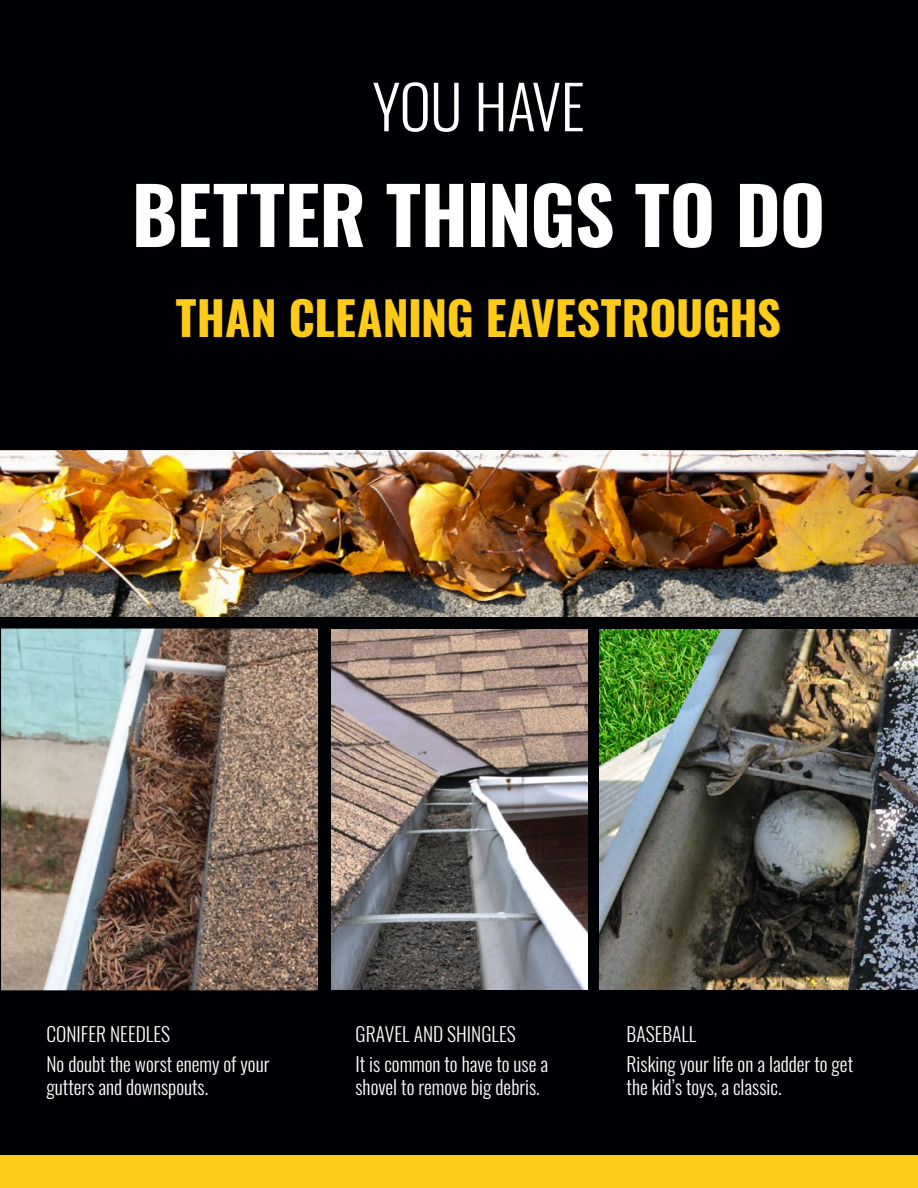
<style>
.page{position:relative;width:918px;height:1188px;background:#000104}
.page>*{position:absolute;margin:0;border:0;box-sizing:border-box;transform-origin:0 0}
.t1{font:700 78px "Oswald";letter-spacing:-.01em;color:#fff}
.t2{font:300 60px "Oswald";letter-spacing:-.015em;color:#fff}
.t3{font:700 46.5px "Oswald";color:#ffcb1b}
.t4{font:300 19.5px/30.2px "Oswald";color:#fff}
</style>
<div class="page">
<div style="left:0;top:1156px;width:918px;height:32px;background:#ffcb1b"></div>
<img style="left:332px;top:629px;width:255px;height:361px">
<img style="left:600px;top:630px;width:318px;height:360px">
<img style="left:0;top:451px;width:918px;height:166px">
<img style="left:1px;top:629px;width:317px;height:361px">
<h2 class="t2" style="left:372px;top:67px;width:214px">YOU HAVE</h2>
<h1 class="t1" style="left:132px;top:161px;width:695px">BETTER THINGS TO DO</h1>
<h3 class="t3" style="left:176px;top:285px;width:607px">THAN CLEANING EAVESTROUGHS</h3>
<p class="t4" style="left:46px;top:1019px;width:225px">CONIFER NEEDLES<br>No doubt the worst enemy of your</p>
<p class="t4" style="left:46px;top:1072px;width:163px">gutters and downspouts.</p>
<p class="t4" style="left:356px;top:1019px;width:194px">GRAVEL AND SHINGLES<br>It is common to have to use a</p>
<p class="t4" style="left:356px;top:1072px;width:186px">shovel to remove big debris.</p>
<p class="t4" style="left:627px;top:1019px;width:228px">BASEBALL<br>Risking your life on a ladder to get</p>
<p class="t4" style="left:627px;top:1072px;width:156px">the kid’s toys, a classic.</p>
</div>
